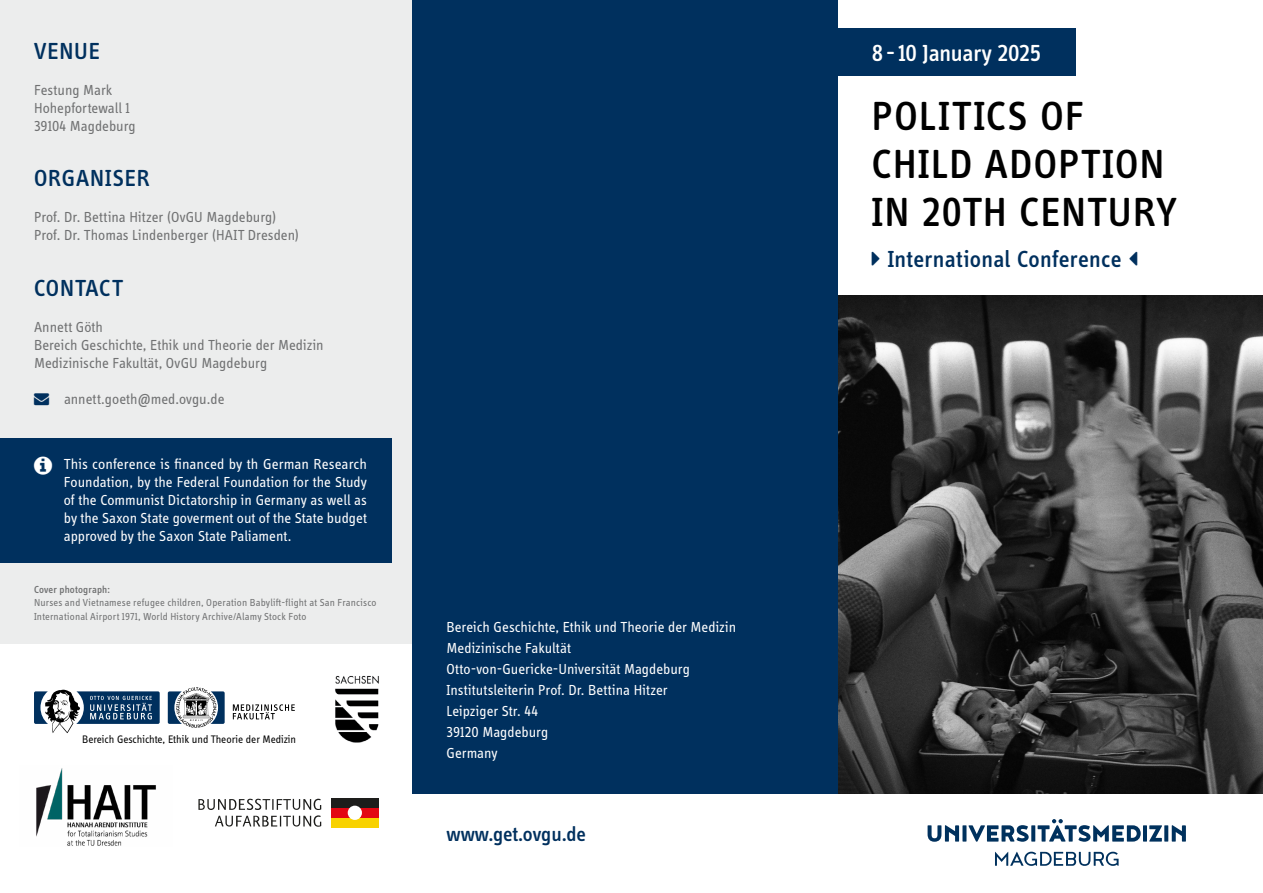
<style>
.page{position:relative;width:1263px;height:893px;background:#fff}
.page>*{position:absolute;margin:0;border:0;box-sizing:border-box;transform-origin:0 0}
.t1{font:500 42px/48px "Info Display OT";letter-spacing:.035em;color:#000}
.t2{font:500 24px "Info Display OT";letter-spacing:.015em;color:#00305e}
.t3{font:500 24px "Info Display OT";letter-spacing:-.01em;color:#fff}
.t4{font:500 24px "Info Display OT";letter-spacing:.04em;color:#00305e}
.t5{font:500 21px "Info Display OT";color:#00305e}
.t6{font:15px/21px "Info Display OT";color:#fff}
.t7{font:15px/18px "Info Display OT";color:#707172}
.t8{font:11.25px "Info Display OT";color:#000}
.t9{font:10.5px/13.5px "Info Display OT";letter-spacing:.015em;color:#707172}
.t10{font:500 10.5px "Info Display OT";letter-spacing:.015em;color:#707172}
.s1{color:#00305e}
</style>
<div class="page">
<div style="left:0;top:0;width:412px;height:643px;background:#eceded"></div>
<img style="left:838px;top:295px;width:425px;height:498px">
<div style="left:750px;top:28px;width:326px;height:47px;background:#00305e"></div>
<div style="left:412px;top:0;width:426px;height:793px;background:#00305e"></div>
<svg style="left:168px;top:687px;width:57px;height:41px"></svg>
<svg style="left:233px;top:704px;width:62px;height:15px"></svg>
<svg style="left:34px;top:690px;width:126px;height:43px"></svg>
<svg style="left:995px;top:852px;width:123px;height:14px"></svg>
<svg style="left:927px;top:819px;width:259px;height:23px"></svg>
<div style="left:0;top:438px;width:391px;height:125px;background:#00305e"></div>
<img style="left:36px;top:768px;width:120px;height:78px">
<svg style="left:198px;top:799px;width:123px;height:28px"></svg>
<div style="left:331px;top:798px;width:47px;height:10px;background:#1d1d1b"></div>
<div style="left:331px;top:808px;width:47px;height:10px;background:#e30613"></div>
<div style="left:331px;top:818px;width:47px;height:9px;background:#f8d200"></div>
<div style="left:348px;top:806px;width:14px;height:14px;background:#fff;border-radius:50%"></div>
<img style="left:335px;top:675px;width:44px;height:68px">
<h2 class="t2" style="left:34px;top:37px;width:67px">VENUE</h2>
<p class="t7" style="left:34px;top:81px;width:103px">Festung Mark<br>Hohepfortewall 1<br>39104 Magdeburg</p>
<h2 class="t4" style="left:34px;top:164px;width:117px">ORGANISER</h2>
<p class="t7" style="left:34px;top:208px;width:267px">Prof. Dr. Bettina Hitzer (OvGU Magdeburg)<br>Prof. Dr. Thomas Lindenberger (HAIT Dresden)</p>
<h2 class="t2" style="left:34px;top:274px;width:90px">CONTACT</h2>
<p class="t7" style="left:34px;top:318px;width:291px">Annett Göth<br>Bereich Geschichte, Ethik und Theorie der Medizin<br>Medizinische Fakultät, OvGU Magdeburg</p>
<p class="t7" style="left:34px;top:390px;width:192px"><span class="s1">→</span> annett.goeth@med.ovgu.de</p>
<p class="t6" style="left:64px;top:454px;width:305px;line-height:18px;text-align:justify">This conference is financed by th German Research Foundation, by the Federal Foundation for the Study of the Communist Dictatorship in Germany as well as by the Saxon State goverment out of the State budget approved by the Saxon State Paliament.</p>
<p class="t10" style="left:34px;top:583px;width:77px">Cover photograph:</p>
<p class="t9" style="left:34px;top:595px;width:344px">Nurses and Vietnamese refugee children, Operation Babylift-flight at San Francisco<br>International Airport 1971, World History Archive/Alamy Stock Foto</p>
<p class="t8" style="left:82px;top:733px;width:215px">Bereich Geschichte, Ethik und Theorie der Medizin</p>
<p class="t6" style="left:446px;top:616px;width:291px">Bereich Geschichte, Ethik und Theorie der Medizin<br>Medizinische Fakultät<br>Otto-von-Guericke-Universität Magdeburg<br>Institutsleiterin Prof. Dr. Bettina Hitzer<br>Leipziger Str. 44<br>39120 Magdeburg<br>Germany</p>
<h3 class="t5" style="left:446px;top:821px;width:141px">www.get.ovgu.de</h3>
<h2 class="t3" style="left:872px;top:38px;width:171px">8 -10 January 2025</h2>
<h1 class="t1" style="left:872px;top:91px;width:306px">POLITICS OF<br>CHILD ADOPTION<br>IN 20TH CENTURY</h1>
<h2 class="t2" style="left:888px;top:245px;width:235px">International Conference</h2>
</div>
